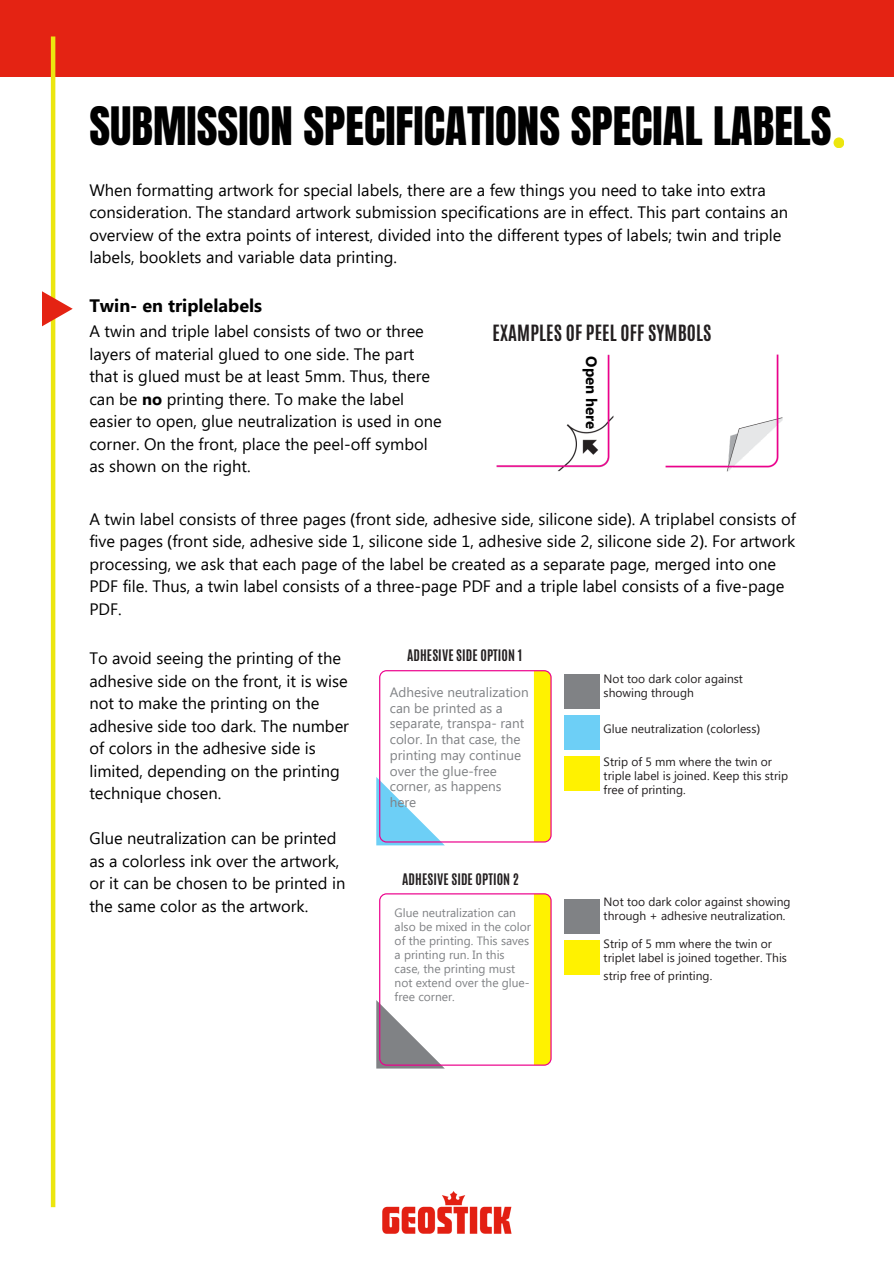
<style>
.page{position:relative;width:894px;height:1264px;background:#fff}
.page>*{position:absolute;margin:0;border:0;box-sizing:border-box;transform-origin:0 0}
.t1{font:45px "Anton";color:#000}
.t2{font:700 18.75px "Antonio";letter-spacing:.01em;color:#231f20}
.t3{font:700 18px "Segoe UI";color:#000}
.t4{font:16.5px/22.5px "Segoe UI";color:#000}
.t5{font:700 15px "Segoe UI";color:#000}
.t6{font:13.5px/15.8px "Segoe UI";color:#808285}
.t7{font:700 13.35px "Antonio";letter-spacing:.01em;color:#231f20}
.t8{font:12px/14px "Segoe UI";color:#231f20}
.t9{font:12px/14px "Segoe UI";color:#808285}
.s1{font-weight:700}
.s2{font-family:"Noto Sans"}
</style>
<div class="page">
<div style="left:0;top:0;width:893px;height:76px;background:#e42313"></div>
<hr style="left:51px;top:36px;width:4px;height:1171px;background:#ece60f">
<svg style="left:42px;top:291px;width:31px;height:35px"></svg>
<img style="left:496px;top:354px;width:118px;height:118px">
<img style="left:665px;top:354px;width:118px;height:118px">
<svg style="left:576px;top:354px;width:24px;height:72px"></svg>
<img style="left:382px;top:1191px;width:130px;height:43px">
<div style="left:833px;top:137px;width:11px;height:11px;background:#ece60f;border-radius:50%"></div>
<svg style="left:376px;top:670px;width:175px;height:175px"></svg>
<svg style="left:376px;top:893px;width:175px;height:175px"></svg>
<div style="left:564px;top:899px;width:35px;height:34px;background:#808285"></div>
<div style="left:564px;top:940px;width:35px;height:34px;background:#fff200"></div>
<div style="left:564px;top:674px;width:35px;height:34px;background:#808285"></div>
<div style="left:564px;top:715px;width:35px;height:34px;background:#6dcff6"></div>
<div style="left:564px;top:756px;width:35px;height:34px;background:#fff200"></div>
<h1 class="t1" style="left:89px;top:93px;width:743px">SUBMISSION SPECIFICATIONS SPECIAL LABELS</h1>
<h2 class="t4" style="left:89px;top:178px;width:700px">When formatting artwork for special labels, there are a few things you need to take into extra consideration. The standard artwork submission specifications are in effect. This part contains an overview of the extra points of interest, divided into the different types of labels; twin and triple labels, booklets and variable data printing.</h2>
<p class="t3" style="left:89px;top:293px;width:174px">Twin- en triplelabels</p>
<p class="t4" style="left:89px;top:319px;width:354px">A twin and triple label consists of two or three layers of material glued to one side. The part that is glued must be at least 5mm. Thus, there can be <span class="s1">no</span> printing there. To make the label easier to open, glue neutralization is used in one corner. On the front, place the peel-off symbol as shown on the right.</p>
<p class="t2" style="left:492px;top:320px;width:220px">EXAMPLES OF PEEL OFF SYMBOLS</p>
<p class="t5" style="left:602px;top:356px;width:75px;rotate:90deg">Open here</p>
<h2 class="t4" style="left:89px;top:506px;width:707px">A twin label consists of three pages <span class="s2">(</span>front side, adhesive side, silicone side<span class="s2">)</span>. A triplabel consists of five pages <span class="s2">(</span>front side, adhesive side 1, silicone side 1, adhesive side 2, silicone side 2<span class="s2">)</span>. For artwork processing, we ask that each page of the label be created as a separate page, merged into one PDF file. Thus, a twin label consists of a three-page PDF and a triple label consists of a five-page PDF.</h2>
<h2 class="t4" style="left:89px;top:646px;width:261px">To avoid seeing the printing of the adhesive side on the front, it is wise not to make the printing on the adhesive side too dark. The number of colors in the adhesive side is limited, depending on the printing technique chosen.</h2>
<h2 class="t4" style="left:89px;top:826px;width:257px">Glue neutralization can be printed as a colorless ink over the artwork, or it can be chosen to be printed in the same color as the artwork.</h2>
<h4 class="t7" style="left:407px;top:645px;width:116px">ADHESIVE SIDE OPTION 1</h4>
<p class="t8" style="left:603px;top:671px;width:141px">Not too dark color against showing through</p>
<p class="t8" style="left:603px;top:721px;width:158px">Glue neutralization <span class="s2">(</span>colorless<span class="s2">)</span></p>
<p class="t8" style="left:603px;top:753px;width:186px">Strip of 5 mm where the twin or triple label is joined. Keep this strip free of printing.</p>
<h3 class="t6" style="left:390px;top:683px;width:140px">Adhesive neutralization can be printed as a separate, transpa- rant color. In that case, the printing may continue over the glue-free corner, as happens here</h3>
<p class="t7" style="left:402px;top:869px;width:118px">ADHESIVE SIDE OPTION 2</p>
<h3 class="t8" style="left:603px;top:894px;width:188px">Not too dark color against showing through + adhesive neutralization.</h3>
<p class="t8" style="left:603px;top:936px;width:185px">Strip of 5 mm where the twin or triplet label is joined together. This</p>
<p class="t8" style="left:603px;top:968px;width:110px">strip free of printing.</p>
<h2 class="t9" style="left:394px;top:905px;width:138px">Glue neutralization can also be mixed in the color of the printing. This saves a printing run. In this case, the printing must not extend over the glue&shy;free corner.</h2>
</div>
